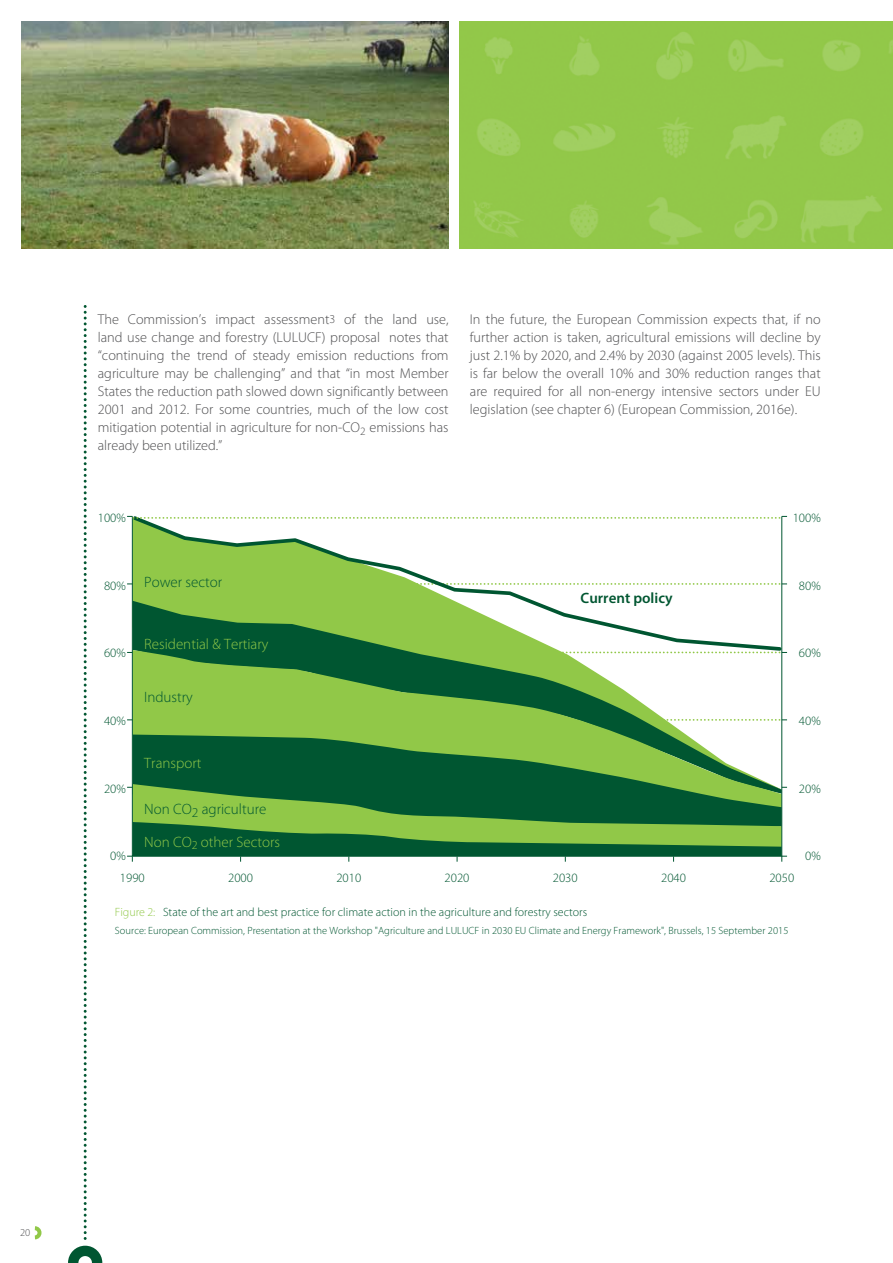
<style>
.page{position:relative;width:893px;height:1263px;background:#fff}
.page>*{position:absolute;margin:0;border:0;box-sizing:border-box;transform-origin:0 0}
.t1{font:300 15px "Myriad Pro";color:#91c848}
.t2{font:300 15px "Myriad Pro";color:#005631}
.t3{font:600 15px "Myriad Pro";color:#005631}
.t4{font:300 14.25px/18px "Myriad Pro";color:#4d4d4f;text-align:justify}
.t5{font:300 12.75px "Myriad Pro";color:#005631}
.t6{font:300 12px "Myriad Pro";color:#005631}
.t7{font:300 10.5px "Myriad Pro";letter-spacing:.005em;color:#005631}
.t8{font:300 10.5px "Myriad Pro";color:#4d4d4f}
.s1{font-size:12px}
.s2{color:#91c848}
</style>
<div class="page">
<svg style="left:34px;top:1226px;width:8px;height:14px"></svg>
<svg style="left:68px;top:305px;width:35px;height:958px"></svg>
<svg style="left:132px;top:653px;width:651px;height:131px"></svg>
<svg style="left:127px;top:719px;width:660px;height:2px"></svg>
<svg style="left:127px;top:583px;width:660px;height:2px"></svg>
<svg style="left:127px;top:784px;width:660px;height:78px;background:#488c49"></svg>
<hr style="left:781px;top:516px;width:1px;height:346px;background:#005631">
<svg style="left:130px;top:515px;width:654px;height:138px"></svg>
<svg style="left:127px;top:516px;width:660px;height:3px"></svg>
<img style="left:21px;top:21px;width:428px;height:227px">
<img style="left:459px;top:21px;width:434px;height:227px">
<p class="t4" style="left:98px;top:310px;width:352px">The Commission’s impact assessment<span class="s1">3</span> of the land use, land use change and forestry (LULUCF) proposal notes that “continuing the trend of steady emission reductions from agriculture may be challenging” and that “in most Member States the reduction path slowed down significantly between 2001 and 2012. For some countries, much of the low cost mitigation potential in agriculture for non-CO<sub>2</sub> emissions has already been utilized.”</p>
<p class="t4" style="left:470px;top:310px;width:352px">In the future, the European Commission expects that, if no further action is taken, agricultural emissions will decline by just 2.1% by 2020, and 2.4% by 2030 (against 2005 levels). This is far below the overall 10% and 30% reduction ranges that are required for all non-energy intensive sectors under EU legislation (see chapter 6) (European Commission, 2016e).</p>
<p class="t5" style="left:98px;top:510px;width:30px">100%</p>
<p class="t5" style="left:793px;top:510px;width:30px">100%</p>
<p class="t5" style="left:104px;top:578px;width:23px">80%</p>
<p class="t2" style="left:144px;top:573px;width:79px">Power sector</p>
<p class="t5" style="left:799px;top:578px;width:23px">80%</p>
<p class="t3" style="left:581px;top:588px;width:93px">Current policy</p>
<p class="t5" style="left:104px;top:645px;width:23px">60%</p>
<p class="t1" style="left:144px;top:635px;width:126px">Residential &amp; Tertiary</p>
<p class="t5" style="left:799px;top:645px;width:23px">60%</p>
<p class="t2" style="left:144px;top:688px;width:50px">Industry</p>
<p class="t5" style="left:104px;top:713px;width:23px">40%</p>
<p class="t5" style="left:799px;top:713px;width:23px">40%</p>
<p class="t1" style="left:144px;top:754px;width:59px">Transport</p>
<p class="t5" style="left:104px;top:780px;width:23px">20%</p>
<p class="t5" style="left:799px;top:780px;width:23px">20%</p>
<p class="t2" style="left:144px;top:800px;width:124px">Non CO<sub>2</sub> agriculture</p>
<p class="t1" style="left:144px;top:833px;width:137px">Non CO<sub>2</sub> other Sectors</p>
<p class="t5" style="left:110px;top:848px;width:17px">0%</p>
<p class="t5" style="left:805px;top:848px;width:17px">0%</p>
<p class="t5" style="left:336px;top:870px;width:26px">2010</p>
<p class="t5" style="left:445px;top:870px;width:26px">2020</p>
<p class="t5" style="left:553px;top:870px;width:26px">2030</p>
<p class="t5" style="left:661px;top:870px;width:26px">2040</p>
<p class="t6" style="left:115px;top:905px;width:474px"><span class="s2">Figure 2:</span> State of the art and best practice for climate action in the agriculture and forestry sectors</p>
<p class="t7" style="left:115px;top:924px;width:675px">Source: European Commission, Presentation at the Workshop "Agriculture and LULUCF in 2030 EU Climate and Energy Framework", Brussels, 15 September 2015</p>
<p class="t5" style="left:120px;top:870px;width:26px">1990</p>
<p class="t5" style="left:228px;top:870px;width:26px">2000</p>
<p class="t5" style="left:769px;top:870px;width:26px">2050</p>
<p class="t8" style="left:20px;top:1226px;width:12px">20</p>
</div>
